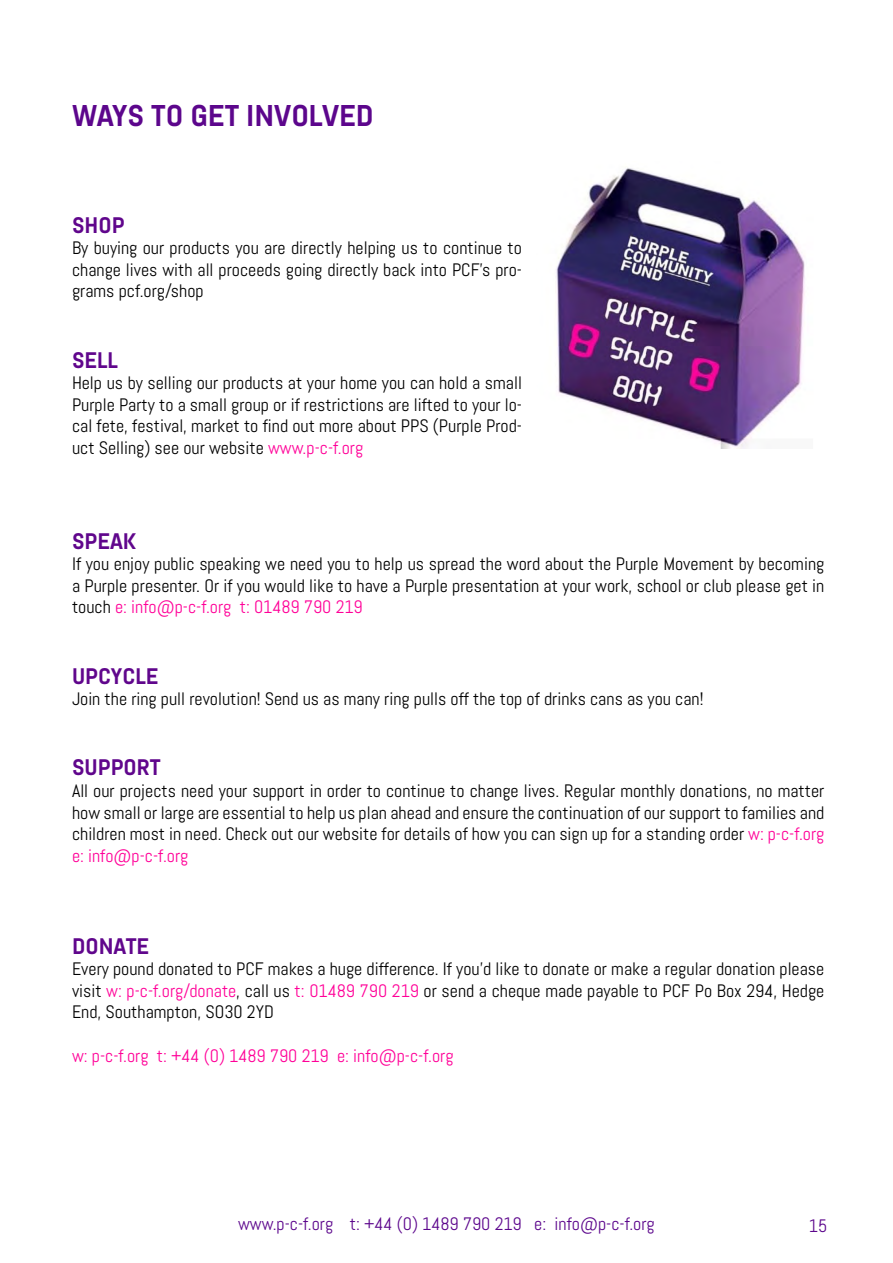
<style>
.page{position:relative;width:893px;height:1263px;background:#fff}
.page>*{position:absolute;margin:0;border:0;box-sizing:border-box;transform-origin:0 0}
.t1{font:700 30px "Abel Pro";color:#5c068c}
.t2{font:700 22.5px "Abel Pro";color:#60068c}
.t3{font:18px/21.6px "Abel";color:#000;text-align:justify}
.t4{font:18px "Abel";color:#5c068c}
.t5{font:18px "Abel";color:#ff0098}
.s1{color:#ff0098}
</style>
<div class="page">
<img style="left:556px;top:168px;width:249px;height:280px">
<h1 class="t1" style="left:72px;top:95px;width:303px">WAYS TO GET INVOLVED</h1>
<p class="t2" style="left:72px;top:209px;width:54px">SHOP</p>
<p class="t3" style="left:72px;top:237px;width:451px">By buying our products you are directly helping us to continue to change lives with all proceeds going directly back into PCF’s pro&shy;grams pcf.org/shop</p>
<p class="t2" style="left:72px;top:344px;width:47px">SELL</p>
<p class="t3" style="left:72px;top:372px;width:451px">Help us by selling our products at your home you can hold a small Purple Party to a small group or if restrictions are lifted to your lo&shy;cal fete, festival, market to find out more about PPS (Purple Prod&shy;uct Selling) see our website <span class="s1">www.p-c-f.org</span></p>
<p class="t2" style="left:72px;top:525px;width:66px">SPEAK</p>
<p class="t3" style="left:72px;top:553px;width:754px">If you enjoy public speaking we need you to help us spread the word about the Purple Movement by becoming a Purple presenter. Or if you would like to have a Purple presentation at your work, school or club please get in touch <span class="s1">e: info@p-c-f.org t: 01489 790 219</span></p>
<p class="t2" style="left:72px;top:660px;width:88px">UPCYCLE</p>
<p class="t3" style="left:72px;top:688px;width:633px">Join the ring pull revolution! Send us as many ring pulls off the top of drinks cans as you can!</p>
<p class="t2" style="left:72px;top:752px;width:90px">SUPPORT</p>
<p class="t3" style="left:72px;top:780px;width:754px">All our projects need your support in order to continue to change lives. Regular monthly donations, no matter how small or large are essential to help us plan ahead and ensure the continuation of our support to families and children most in need. Check out our website for details of how you can sign up for a standing order <span class="s1">w: p-c-f.org e: info@p-c-f.org</span></p>
<p class="t2" style="left:72px;top:930px;width:79px">DONATE</p>
<p class="t3" style="left:72px;top:958px;width:754px">Every pound donated to PCF makes a huge difference. If you’d like to donate or make a regular donation please visit <span class="s1">w: p-c-f.org/donate</span>, call us <span class="s1">t: 01489 790 219</span> or send a cheque made payable to PCF Po Box 294, Hedge End, Southampton, SO30 2YD</p>
<p class="t5" style="left:72px;top:1044px;width:383px">w: p-c-f.org t: +44 (0) 1489 790 219 e: info@p-c-f.org</p>
<p class="t4" style="left:238px;top:1212px;width:418px">www.p-c-f.org t: +44 (0) 1489 790 219 e: info@p-c-f.org</p>
<p class="t4" style="left:809px;top:1215px;width:20px">15</p>
</div>
